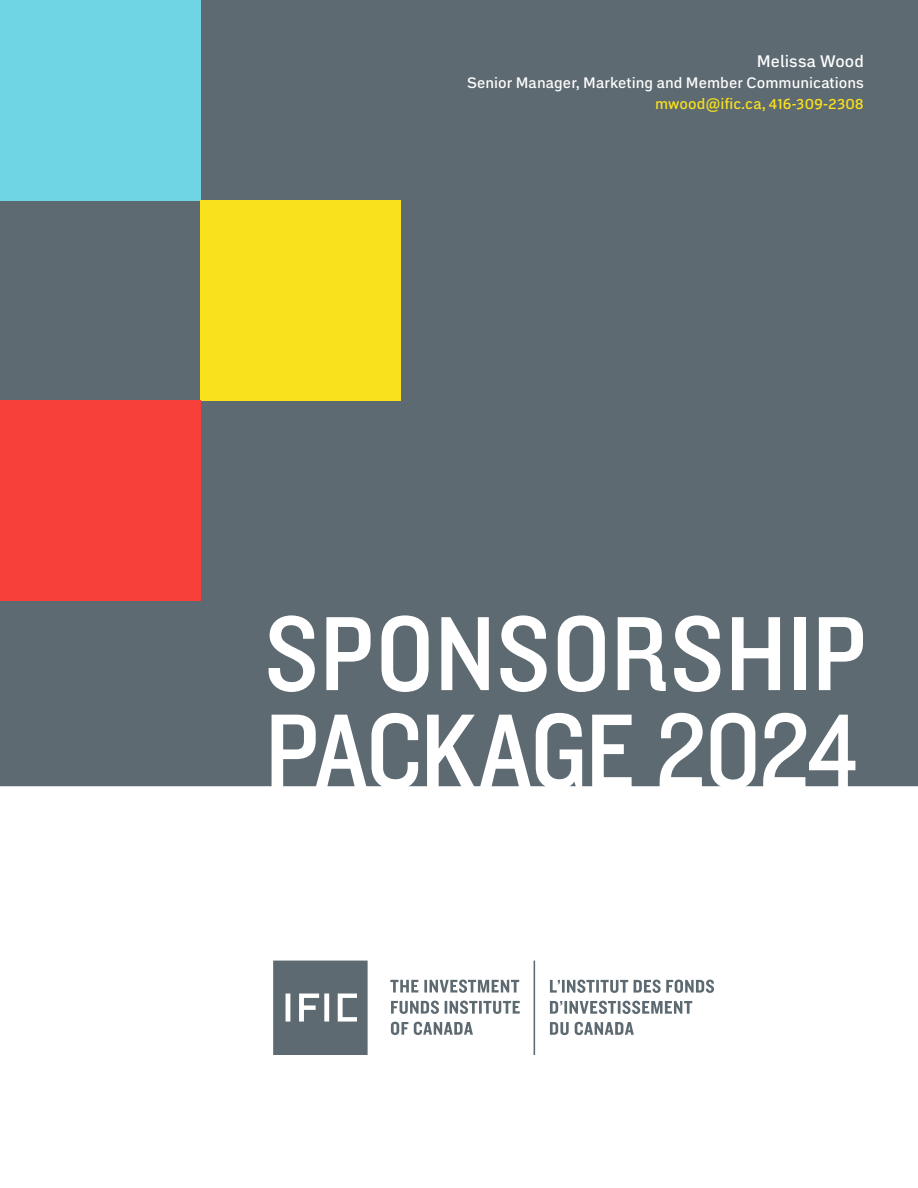
<style>
.page{position:relative;width:918px;height:1188px;background:#fff}
.page>*{position:absolute;margin:0;border:0;box-sizing:border-box;transform-origin:0 0}
.t1{font:109.5px/97.5px "Knockout 30 Junior Welterwt";color:#fff}
.t2{font:500 16.5px "Embarcadero MVB Pro";letter-spacing:.005em;color:#fff}
.t3{font:500 15px "Embarcadero MVB Pro";letter-spacing:.005em;color:#fff}
.t4{font:500 15px "Embarcadero MVB Pro";letter-spacing:.01em;color:#f9e11e}
</style>
<div class="page">
<div style="left:0;top:0;width:918px;height:786px;background:#5e6a71"></div>
<div style="left:0;top:0;width:200px;height:200px;background:#6fd4e4"></div>
<div style="left:200px;top:200px;width:201px;height:201px;background:#f9e11e"></div>
<div style="left:0;top:401px;width:200px;height:200px;background:#f7403a"></div>
<svg style="left:390px;top:980px;width:28px;height:13px"></svg>
<svg style="left:424px;top:980px;width:95px;height:13px"></svg>
<svg style="left:391px;top:1001px;width:48px;height:13px"></svg>
<svg style="left:445px;top:1001px;width:75px;height:13px"></svg>
<svg style="left:391px;top:1022px;width:17px;height:13px"></svg>
<svg style="left:414px;top:1022px;width:59px;height:13px"></svg>
<svg style="left:550px;top:980px;width:78px;height:13px"></svg>
<svg style="left:634px;top:980px;width:80px;height:13px"></svg>
<svg style="left:550px;top:1001px;width:142px;height:13px"></svg>
<svg style="left:550px;top:1022px;width:19px;height:13px"></svg>
<svg style="left:575px;top:1022px;width:59px;height:13px"></svg>
<svg style="left:534px;top:961px;width:1px;height:94px"></svg>
<svg style="left:273px;top:961px;width:95px;height:94px"></svg>
<p class="t2" style="left:757px;top:49px;width:109px">Melissa Wood</p>
<p class="t3" style="left:467px;top:72px;width:398px">Senior Manager, Marketing and Member Communications</p>
<p class="t4" style="left:655px;top:93px;width:210px">mwood@ific.ca, 416-309-2308</p>
<h1 class="t1" style="left:265px;top:600px;width:603px">SPONSORSHIP<br>PACKAGE 2024</h1>
</div>
